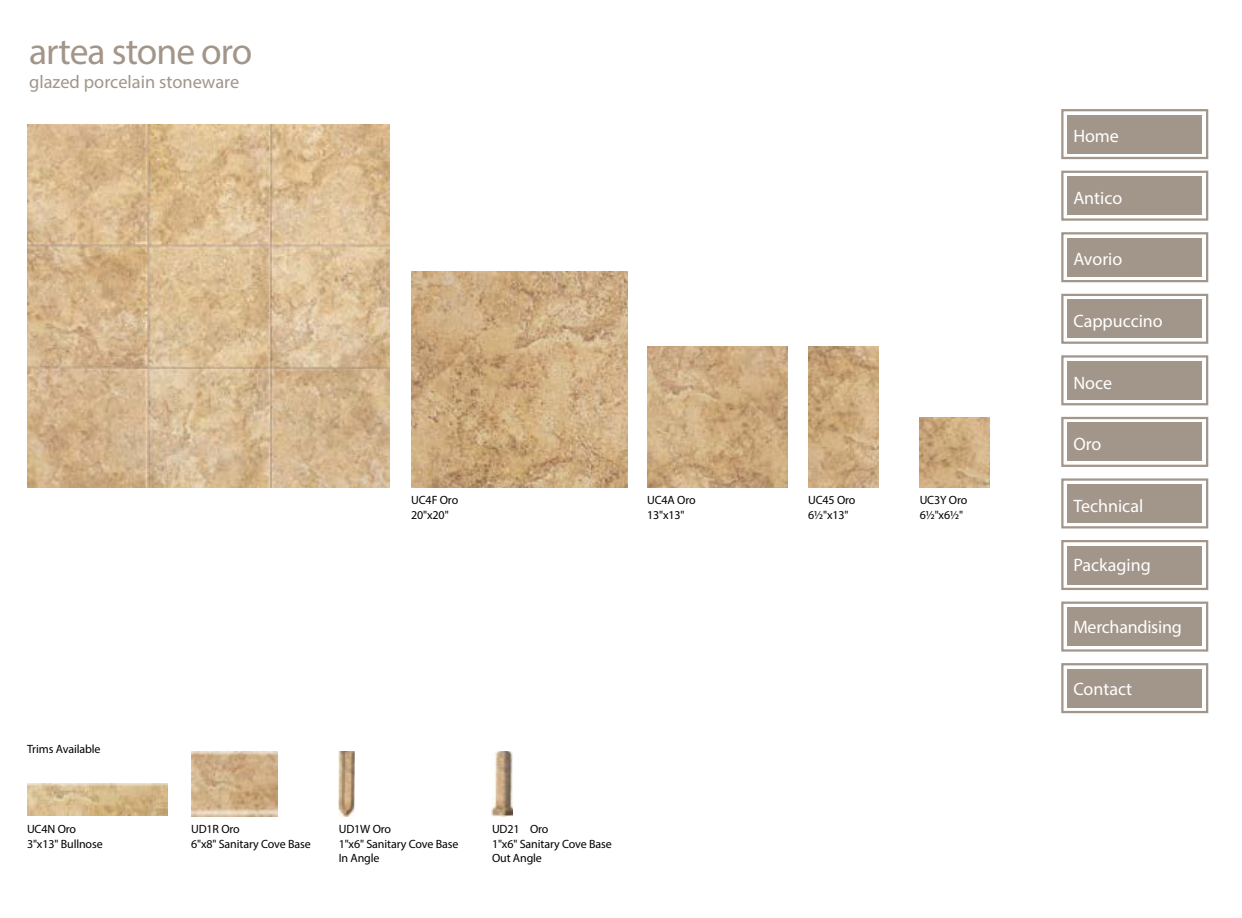
<style>
.page{position:relative;width:1242px;height:918px;background:#fff}
.page>*{position:absolute;margin:0;border:0;box-sizing:border-box;transform-origin:0 0}
.t1{font:37.5px "Myriad Pro";letter-spacing:-.025em;color:#a2958a}
.t2{font:18.45px "Myriad Pro";color:#a2958a}
.t3{font:18px "Myriad Pro";color:#fff}
.t4{font:12px/14.4px "Myriad Pro";letter-spacing:-.01em;color:#000}
</style>
<div class="page">
<div style="left:1061px;top:109px;width:147px;height:50px;border:2px solid #a2958a"></div>
<div style="left:1068px;top:115px;width:134px;height:38px;background:#a2958a"></div>
<div style="left:1061px;top:171px;width:147px;height:50px;border:2px solid #a2958a"></div>
<div style="left:1068px;top:177px;width:134px;height:38px;background:#a2958a"></div>
<div style="left:1061px;top:232px;width:147px;height:50px;border:2px solid #a2958a"></div>
<div style="left:1068px;top:238px;width:134px;height:38px;background:#a2958a"></div>
<div style="left:1061px;top:355px;width:147px;height:50px;border:2px solid #a2958a"></div>
<div style="left:1068px;top:361px;width:134px;height:38px;background:#a2958a"></div>
<div style="left:1061px;top:602px;width:147px;height:50px;border:2px solid #a2958a"></div>
<div style="left:1068px;top:608px;width:134px;height:38px;background:#a2958a"></div>
<div style="left:1061px;top:294px;width:147px;height:50px;border:2px solid #a2958a"></div>
<div style="left:1068px;top:300px;width:134px;height:38px;background:#a2958a"></div>
<div style="left:1061px;top:478px;width:147px;height:50px;border:2px solid #a2958a"></div>
<div style="left:1068px;top:484px;width:134px;height:38px;background:#a2958a"></div>
<div style="left:1061px;top:663px;width:147px;height:50px;border:2px solid #a2958a"></div>
<div style="left:1068px;top:669px;width:134px;height:38px;background:#a2958a"></div>
<div style="left:1061px;top:540px;width:147px;height:50px;border:2px solid #a2958a"></div>
<div style="left:1068px;top:546px;width:134px;height:38px;background:#a2958a"></div>
<div style="left:1061px;top:417px;width:147px;height:50px;border:2px solid #a2958a"></div>
<div style="left:1068px;top:423px;width:134px;height:38px;background:#a2958a"></div>
<img style="left:647px;top:347px;width:141px;height:140px">
<img style="left:27px;top:783px;width:140px;height:33px">
<img style="left:411px;top:271px;width:216px;height:216px">
<img style="left:808px;top:347px;width:70px;height:140px">
<img style="left:920px;top:417px;width:70px;height:70px">
<img style="left:27px;top:125px;width:362px;height:362px">
<img style="left:191px;top:751px;width:86px;height:65px">
<img style="left:339px;top:751px;width:16px;height:65px">
<img style="left:492px;top:751px;width:21px;height:65px">
<h1 class="t1" style="left:29px;top:28px;width:225px">artea stone oro</h1>
<h2 class="t2" style="left:29px;top:70px;width:212px">glazed porcelain stoneware</h2>
<p class="t4" style="left:27px;top:742px;width:75px">Trims Available</p>
<p class="t4" style="left:411px;top:493px;width:49px">UC4F Oro<br>20"x20"</p>
<p class="t4" style="left:808px;top:493px;width:49px">UC45 Oro<br>6½"x13"</p>
<p class="t4" style="left:920px;top:493px;width:49px">UC3Y Oro<br>6½"x6½"</p>
<p class="t4" style="left:647px;top:493px;width:50px">UC4A Oro<br>13"x13"</p>
<p class="t4" style="left:27px;top:822px;width:77px">UC4N Oro<br>3"x13" Bullnose</p>
<p class="t4" style="left:191px;top:822px;width:121px">UD1R Oro<br>6"x8" Sanitary Cove Base</p>
<p class="t4" style="left:339px;top:822px;width:121px">UD1W Oro<br>1"x6" Sanitary Cove Base<br>In Angle</p>
<p class="t4" style="left:492px;top:822px;width:121px">UD21 Oro<br>1"x6" Sanitary Cove Base<br>Out Angle</p>
<h3 class="t3" style="left:1073px;top:125px;width:47px">Home</h3>
<h3 class="t3" style="left:1073px;top:187px;width:50px">Antico</h3>
<h3 class="t3" style="left:1073px;top:248px;width:51px">Avorio</h3>
<h3 class="t3" style="left:1073px;top:310px;width:91px">Cappuccino</h3>
<h3 class="t3" style="left:1073px;top:371px;width:40px">Noce</h3>
<h3 class="t3" style="left:1073px;top:433px;width:29px">Oro</h3>
<h3 class="t3" style="left:1073px;top:495px;width:71px">Technical</h3>
<h3 class="t3" style="left:1073px;top:554px;width:79px">Packaging</h3>
<h3 class="t3" style="left:1073px;top:616px;width:110px">Merchandising</h3>
<h3 class="t3" style="left:1073px;top:678px;width:60px">Contact</h3>
</div>
